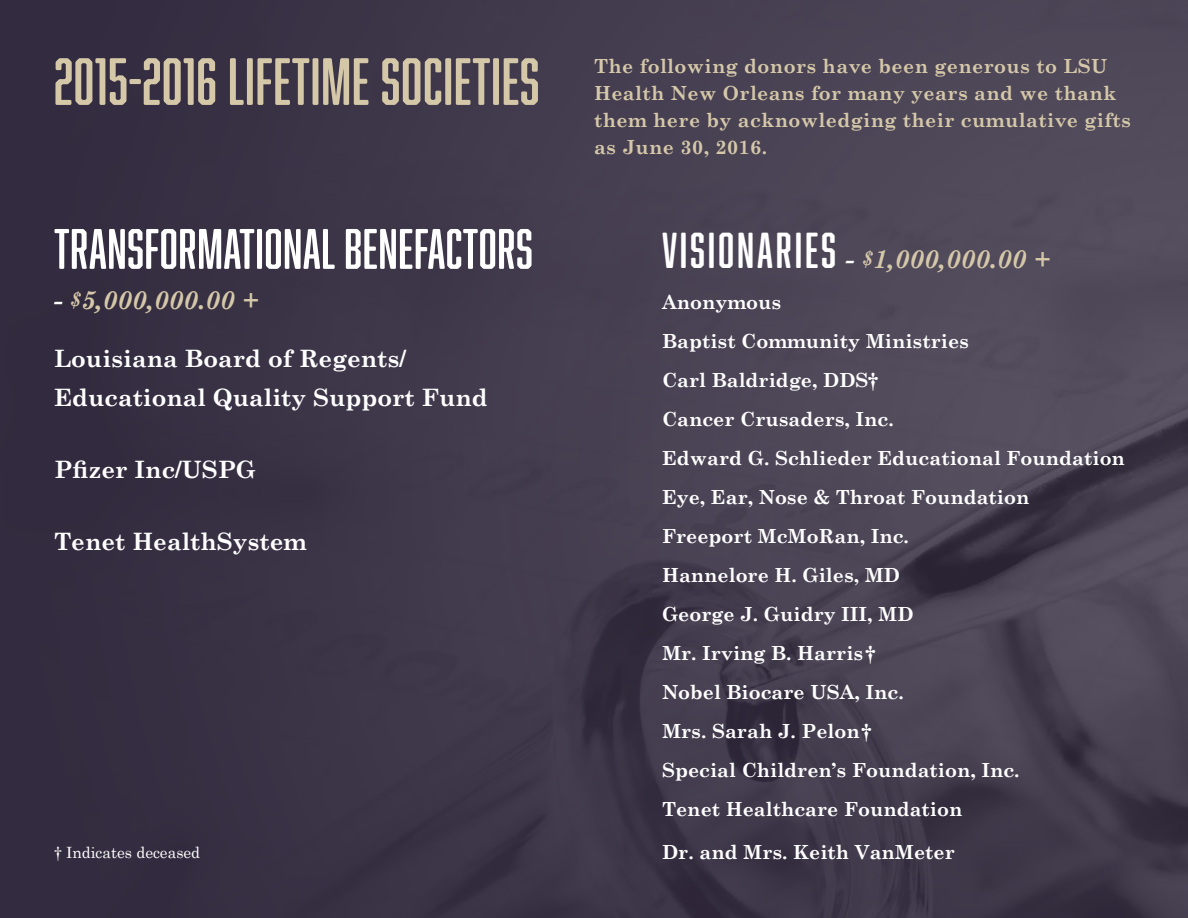
<style>
.page{position:relative;width:1188px;height:918px;background:#fff}
.page>*{position:absolute;margin:0;border:0;box-sizing:border-box;transform-origin:0 0}
.t1{font:61.5px "Abolition Soft";letter-spacing:.01em;color:#d5c8a9}
.t2{font:52.5px "Abolition Soft";letter-spacing:.01em;color:#fff}
.t3{font:italic 700 25.5px "Century Schoolbook";color:#d5c8a9}
.t4{font:700 24px/39px "Century Schoolbook";color:#fff}
.t5{font:700 19.5px/39px "Century Schoolbook";color:#fff}
.t6{font:700 19.5px/27px "Century Schoolbook";letter-spacing:.02em;color:#d5c8a9}
.t7{font:15.45px "Century Schoolbook";color:#fff}
.s1{color:#fff}
.s2{font-size:19.5px}
.s3{font-family:"Abolition Soft";font-weight:400;font-style:normal;font-size:46.5px;color:#fff}
</style>
<div class="page">
<img style="left:0;top:0;width:1188px;height:918px">
<h1 class="t1" style="left:54px;top:46px;width:487px">2015-2016 LIFETIME SOCIETIES</h1>
<h2 class="t2" style="left:54px;top:218px;width:480px">TRANSFORMATIONAL BENEFACTORS</h2>
<h3 class="t3" style="left:54px;top:284px;width:205px"><span class="s1">‑</span> <span class="s2">$</span>5,000,000.00 +</h3>
<p class="t4" style="left:54px;top:339px;width:435px">Louisiana Board of Regents/<br>Educational Quality Support Fund</p>
<p class="t4" style="left:54px;top:450px;width:203px">Pfizer Inc/USPG</p>
<p class="t4" style="left:54px;top:522px;width:254px">Tenet HealthSystem</p>
<p class="t7" style="left:54px;top:843px;width:148px">† Indicates deceased</p>
<p class="t6" style="left:594px;top:53px;width:538px">The following donors have been generous to LSU Health New Orleans for many years and we thank them here by acknowledging their cumulative gifts as June 30, 2016.</p>
<h3 class="t3" style="left:662px;top:243px;width:389px"><span class="s3">VISIONARIES</span> <span class="s1">‑</span> <span class="s2">$</span>1,000,000.00 +</h3>
<p class="t5" style="left:662px;top:283px;width:464px">Anonymous<br>Baptist Community Ministries<br>Carl Baldridge, DDS†<br>Cancer Crusaders, Inc.<br>Edward G. Schlieder Educational Foundation<br>Eye, Ear, Nose &amp; Throat Foundation<br>Freeport McMoRan, Inc.<br>Hannelore H. Giles, MD<br>George J. Guidry III, MD<br>Mr. Irving B. Harris†<br>Nobel Biocare USA, Inc.<br>Mrs. Sarah J. Pelon†<br>Special Children’s Foundation, Inc.<br>Tenet Healthcare Foundation</p>
<p class="t5" style="left:662px;top:832px;width:294px">Dr. and Mrs. Keith VanMeter</p>
</div>
